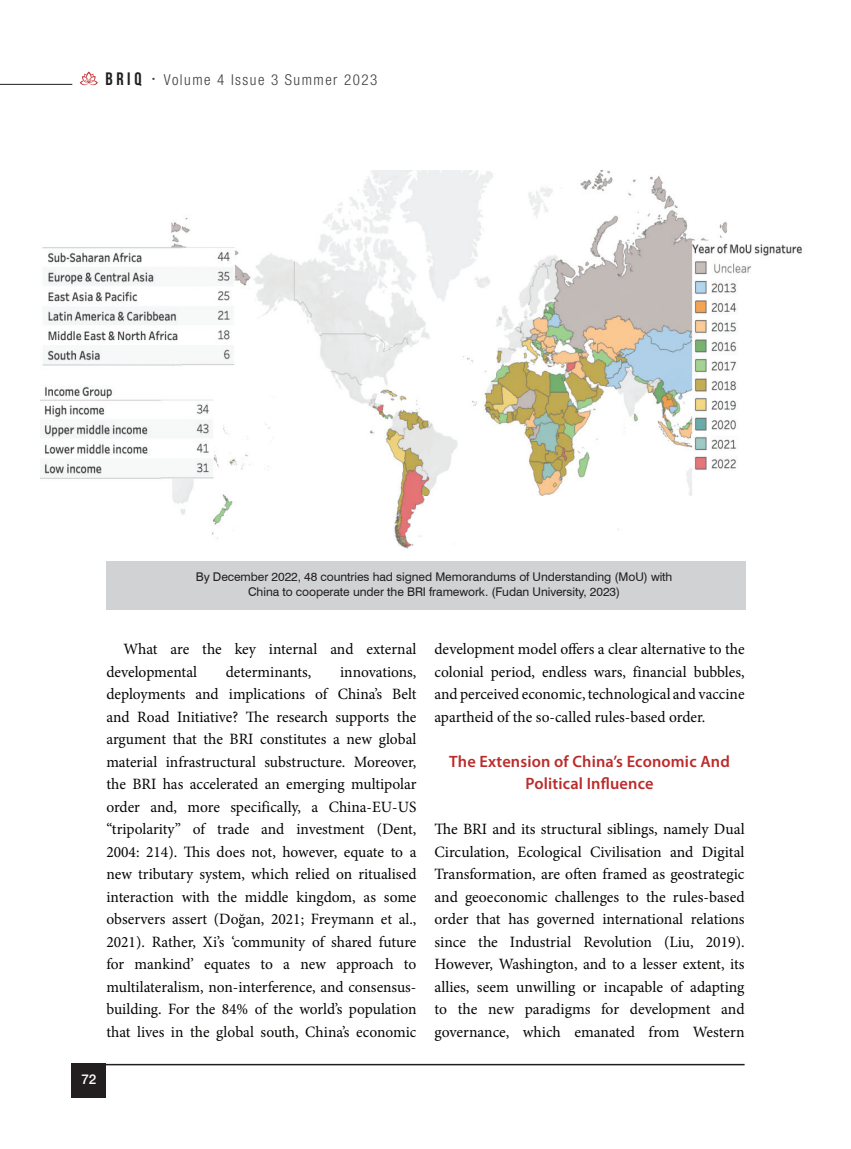
<style>
.page{position:relative;width:851px;height:1149px;background:#fff}
.page>*{position:absolute;margin:0;border:0;box-sizing:border-box;transform-origin:0 0}
.t1{font:600 16.5px/22.5px "Myriad Pro";letter-spacing:.01em;color:#bc2b2b;text-align:center}
.t2{font:15.75px/22.5px "Minion Pro";color:#040503;text-align:justify}
.t3{font:300 condensed 15px "Helvetica Neue LT Com";letter-spacing:.1em;color:#3e3e3f}
.t4{font:500 13.5px "Helvetica Neue LT Pro";color:#fff}
.t5{font:12px/15px "Swiss 721 BT";letter-spacing:-.005em;color:#231f20;text-align:center}
.s1{font-family:"Bebas Neue";font-weight:700;font-stretch:normal;font-size:18px;color:#231f20}
</style>
<div class="page">
<hr style="left:72px;top:1063px;width:672px;height:1px;background:#231f20">
<hr style="left:0;top:84px;width:72px;height:1px;background:#231f20">
<svg style="left:80px;top:71px;width:18px;height:14px"></svg>
<div style="left:72px;top:1063px;width:34px;height:34px;background:#231f20"></div>
<img style="left:40px;top:170px;width:762px;height:379px">
<div style="left:106px;top:561px;width:639px;height:49px;background:#d1d2d4"></div>
<p class="t3" style="left:105px;top:71px;width:273px"><span class="s1">BRIq</span> <sup>•</sup> Volume 4 Issue 3 Summer 2023</p>
<p class="t5" style="left:196px;top:568px;width:478px">By December 2022, 48 countries had signed Memorandums of Understanding (MoU) with<br>China to cooperate under the BRI framework. (Fudan University, 2023)</p>
<p class="t2" style="left:106px;top:637px;width:311px;text-indent:17px">What are the key internal and external developmental</p>
<p class="t2" style="left:226px;top:660px;width:87px">determinants,</p>
<p class="t2" style="left:106px;top:660px;width:311px;text-indent:234px">innovations, deployments and implications of China’s Belt and Road Initiative? The research supports the argument that the BRI constitutes a new global material infrastructural substructure. Moreover, the BRI has accelerated an emerging multipolar order and, more specifically, a China-EU-US “tripolarity” of trade and investment (Dent, 2004: 214). This does not, however, equate to a new tributary system, which relied on ritualised interaction with the middle kingdom, as some observers assert (Doğan, 2021; Freymann et al., 2021). Rather, Xi’s ‘community of shared future for mankind’ equates to a new approach to multilateralism, non-interference, and consensus&shy;building. For the 84% of the world’s population that lives in the global south, China’s economic</p>
<p class="t4" style="left:81px;top:1070px;width:17px">72</p>
<p class="t2" style="left:434px;top:637px;width:311px">development model offers a clear alternative to the colonial period, endless wars, financial bubbles, and perceived economic, technological and vaccine apartheid of the so-called rules-based order.</p>
<p class="t1" style="left:449px;top:749px;width:282px">The Extension of China’s Economic And<br>Political Influence</p>
<p class="t2" style="left:434px;top:817px;width:311px">The BRI and its structural siblings, namely Dual Circulation, Ecological Civilisation and Digital Transformation, are often framed as geostrategic and geoeconomic challenges to the rules-based order that has governed international relations since the Industrial Revolution (Liu, 2019).<br>However, Washington, and to a lesser extent, its allies, seem unwilling or incapable of adapting to the new paradigms for development and governance, which emanated from Western</p>
</div>
